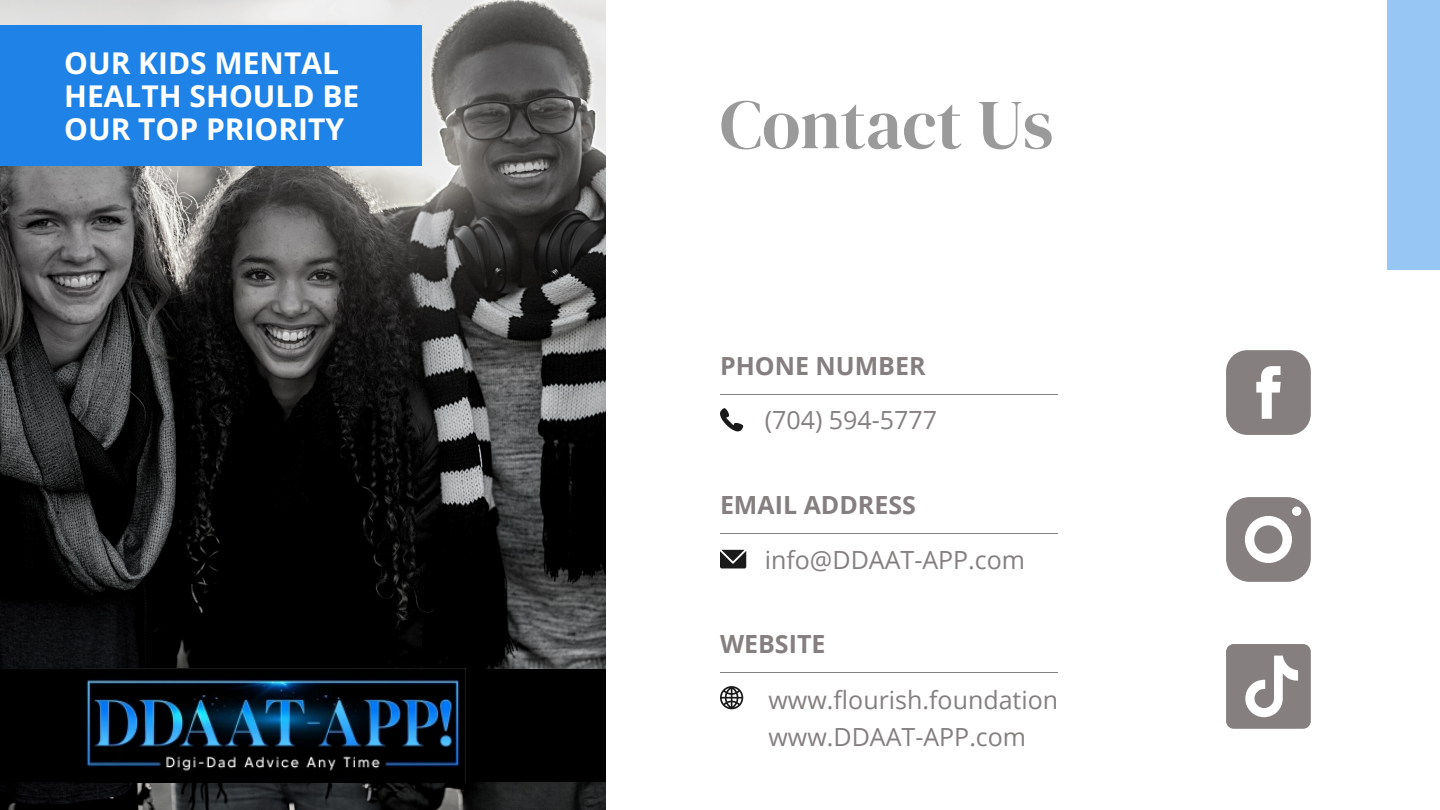
<style>
.page{position:relative;width:1440px;height:810px;background:#fff}
.page>*{position:absolute;margin:0;border:0;box-sizing:border-box;transform-origin:0 0}
.t1{font:70px "DM Serif Display";color:#9a9a9a}
.t2{font:700 30px/33px "Open Sans";color:#fff}
.t3{font:25px/36.8px "Open Sans";color:#857f7f}
.t4{font:700 25px "Open Sans";color:#857f7f}
</style>
<div class="page">
<img style="left:0;top:0;width:606px;height:810px">
<hr style="left:720px;top:394px;width:338px;height:1px;background:#857f7f">
<svg style="left:720px;top:408px;width:23px;height:23px"></svg>
<hr style="left:720px;top:533px;width:338px;height:1px;background:#857f7f">
<svg style="left:720px;top:550px;width:26px;height:18px"></svg>
<hr style="left:720px;top:672px;width:338px;height:1px;background:#857f7f">
<svg style="left:720px;top:686px;width:23px;height:23px"></svg>
<div style="left:0;top:26px;width:422px;height:140px;background:#1e82e7"></div>
<div style="left:1388px;top:0;width:52px;height:270px;background:#98c6f4"></div>
<svg style="left:1226px;top:350px;width:85px;height:85px;background:#989393"></svg>
<svg style="left:1226px;top:497px;width:85px;height:85px"></svg>
<svg style="left:1226px;top:644px;width:85px;height:85px"></svg>
<div style="left:0;top:669px;width:606px;height:113px;background:#000"></div>
<img style="left:86px;top:669px;width:380px;height:113px">
<p class="t2" style="left:64px;top:46px;width:297px">OUR KIDS MENTAL<br>HEALTH SHOULD BE<br>OUR TOP PRIORITY</p>
<h1 class="t1" style="left:720px;top:76px;width:335px">Contact Us</h1>
<p class="t4" style="left:720px;top:348px;width:207px">PHONE NUMBER</p>
<p class="t3" style="left:765px;top:401px;width:174px">(704) 594-5777</p>
<p class="t4" style="left:720px;top:487px;width:197px">EMAIL ADDRESS</p>
<p class="t3" style="left:765px;top:541px;width:262px">info@DDAAT-APP.com</p>
<p class="t4" style="left:720px;top:626px;width:107px">WEBSITE</p>
<p class="t3" style="left:769px;top:681px;width:291px">www.flourish.foundation www.DDAAT-APP.com</p>
</div>
